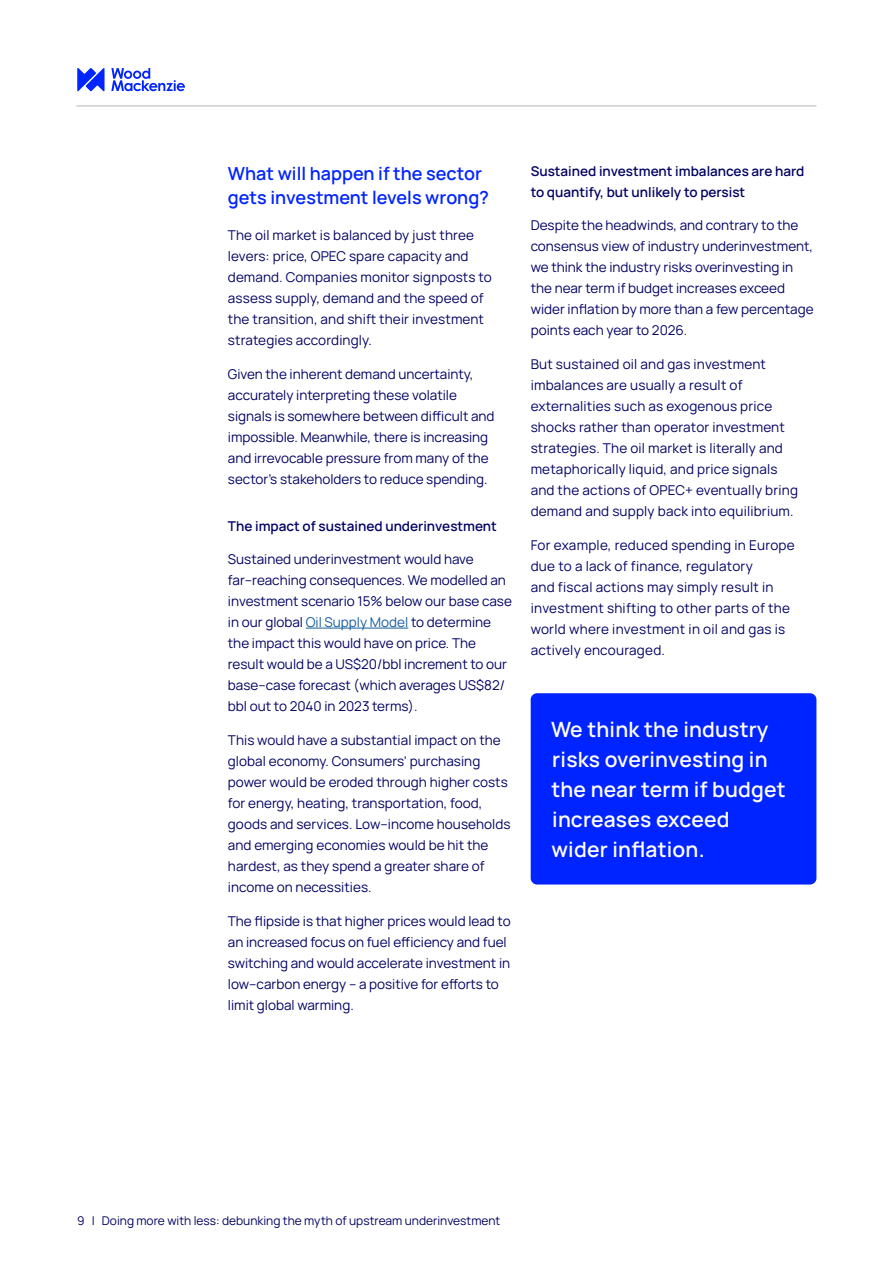
<style>
.page{position:relative;width:893px;height:1263px;background:#fff}
.page>*{position:absolute;margin:0;border:0;box-sizing:border-box;transform-origin:0 0}
.t1{font:600 21px/30px "Manrope";letter-spacing:.01em;color:#fff}
.Body_Heading{font:600 18px/24px "Manrope";color:#0024ff}
.Body_Text{font:13.5px/21px "Manrope";color:#000063}
.Body_Text-2{font:13.5px/21px "Manrope";letter-spacing:.02em;color:#000063}
.Body_Sub-header{font:600 13.5px/21px "Manrope";color:#000063}
.t2{font:12px "Manrope";color:#000063}
.s1{color:#175d9e}
</style>
<div class="page">
<svg style="left:77px;top:68px;width:108px;height:23px"></svg>
<hr style="left:77px;top:106px;width:739px;height:1px;background:#b2b3b7">
<hr style="left:306px;top:628px;width:102px;height:1px;background:#175d9e">
<div style="left:531px;top:693px;width:285px;height:191px;background:#0024ff;border-radius:6px"></div>
<p class="Body_Heading" style="left:228px;top:160px;width:263px">What will happen if the sector gets investment levels wrong?</p>
<p class="Body_Text" style="left:228px;top:224px;width:265px">The oil market is balanced by just three levers: price, OPEC spare capacity and demand. Companies monitor signposts to assess supply, demand and the speed of the transition, and shift their investment strategies accordingly.</p>
<p class="Body_Text" style="left:228px;top:363px;width:268px">Given the inherent demand uncertainty, accurately interpreting these volatile signals is somewhere between difficult and impossible. Meanwhile, there is increasing and irrevocable pressure from many of the sector’s stakeholders to reduce spending.</p>
<p class="Body_Sub-header" style="left:228px;top:514px;width:271px">The impact of sustained underinvestment</p>
<p class="Body_Text" style="left:228px;top:548px;width:285px">Sustained underinvestment would have far–reaching consequences. We modelled an investment scenario 15% below our base case in our global <span class="s1">Oil Supply Model</span> to determine the impact this would have on price. The result would be a US$20/bbl increment to our base–case forecast (which averages US$82/ bbl out to 2040 in 2023 terms).</p>
<p class="Body_Text" style="left:228px;top:729px;width:284px">This would have a substantial impact on the global economy. Consumers’ purchasing power would be eroded through higher costs for energy, heating, transportation, food, goods and services. Low–income households and emerging economies would be hit the hardest, as they spend a greater share of income on necessities.</p>
<p class="Body_Text" style="left:228px;top:910px;width:284px">The flipside is that higher prices would lead to an increased focus on fuel efficiency and fuel switching and would accelerate investment in low–carbon energy – a positive for efforts to limit global warming.</p>
<p class="Body_Sub-header" style="left:531px;top:159px;width:275px">Sustained investment imbalances are hard to quantify, but unlikely to persist</p>
<p class="Body_Text" style="left:531px;top:214px;width:284px">Despite the headwinds, and contrary to the consensus view of industry underinvestment, we think the industry risks overinvesting in the near term if budget increases exceed wider inflation by more than a few percentage points each year to 2026.</p>
<p class="Body_Text" style="left:531px;top:353px;width:269px">But sustained oil and gas investment imbalances are usually a result of externalities such as exogenous price shocks rather than operator investment strategies. The oil market is literally and metaphorically liquid, and price signals and the actions of OPEC+ eventually bring demand and supply back into equilibrium.</p>
<p class="Body_Text-2" style="left:531px;top:534px;width:266px">For example, reduced spending in Europe due to a lack of finance, regulatory<br>and fiscal actions may simply result in investment shifting to other parts of the world where investment in oil and gas is actively encouraged.</p>
<p class="t1" style="left:551px;top:713px;width:236px">We think the industry risks overinvesting in the near term if budget increases exceed wider inflation.</p>
<p class="t2" style="left:77px;top:1211px;width:425px">9 | Doing more with less: debunking the myth of upstream underinvestment</p>
</div>
